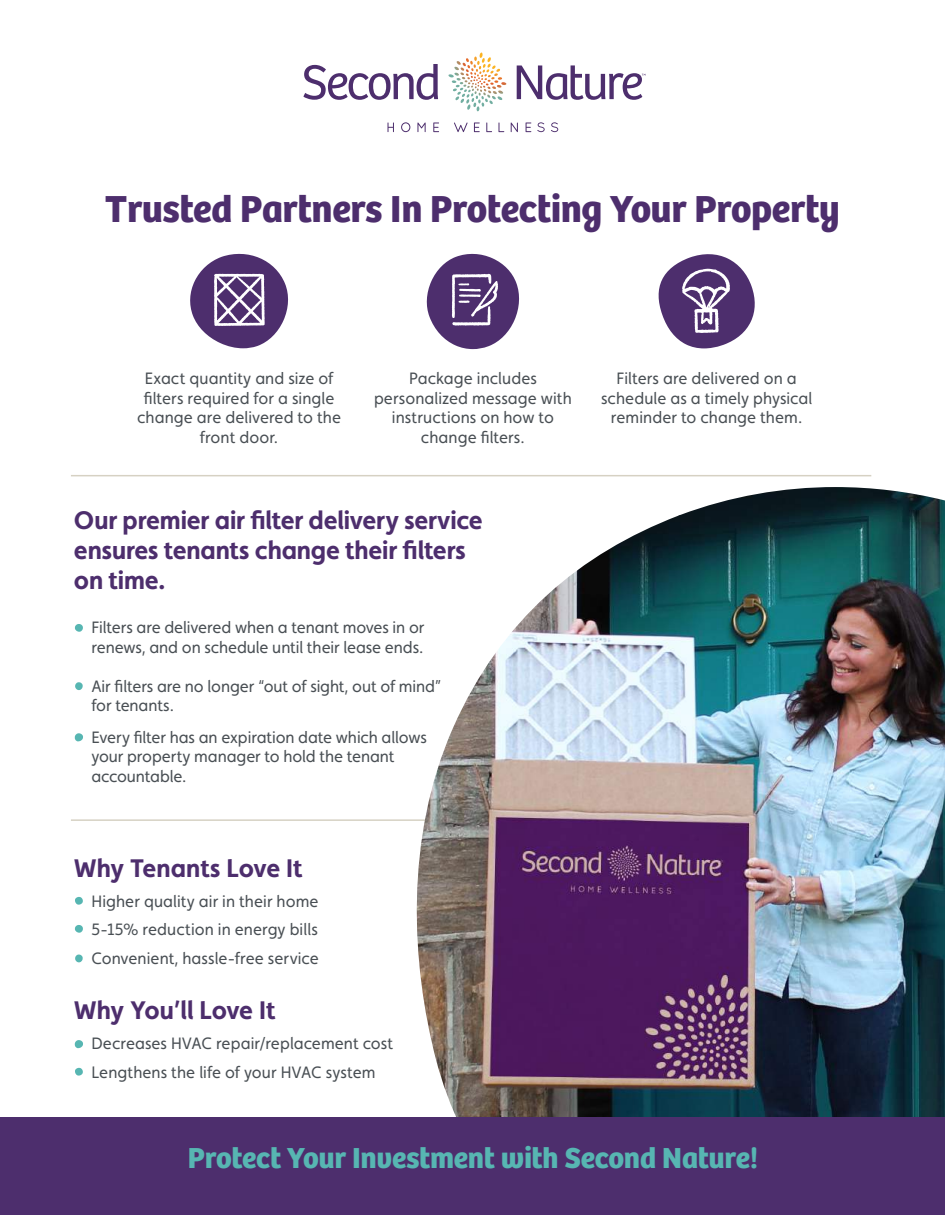
<style>
.page{position:relative;width:945px;height:1215px;background:#fff}
.page>*{position:absolute;margin:0;border:0;box-sizing:border-box;transform-origin:0 0}
.t1{font:700 39px "Bree";letter-spacing:-.01em;color:#4d2e6d}
.t2{font:700 30px "Bree";letter-spacing:-.01em;color:#57b6b2}
.t3{font:700 25.5px/30px "Faricy New";letter-spacing:-.005em;color:#4d2e6d}
.t4{font:16.5px/19.5px "Faricy New";color:#494f54}
</style>
<div class="page">
<svg style="left:388px;top:122px;width:6px;height:10px"></svg>
<svg style="left:401px;top:122px;width:9px;height:10px"></svg>
<svg style="left:417px;top:122px;width:9px;height:10px"></svg>
<svg style="left:433px;top:122px;width:6px;height:10px"></svg>
<svg style="left:454px;top:122px;width:14px;height:10px"></svg>
<svg style="left:474px;top:122px;width:6px;height:10px"></svg>
<svg style="left:486px;top:122px;width:6px;height:10px"></svg>
<svg style="left:498px;top:122px;width:6px;height:10px"></svg>
<svg style="left:511px;top:122px;width:7px;height:10px"></svg>
<svg style="left:526px;top:122px;width:5px;height:10px"></svg>
<svg style="left:537px;top:122px;width:8px;height:10px"></svg>
<svg style="left:551px;top:122px;width:7px;height:10px"></svg>
<svg style="left:303px;top:64px;width:135px;height:36px"></svg>
<svg style="left:448px;top:53px;width:58px;height:58px"></svg>
<svg style="left:517px;top:65px;width:128px;height:35px"></svg>
<hr style="left:71px;top:475px;width:800px;height:1px;background:#d6d1c3">
<hr style="left:71px;top:819px;width:800px;height:2px;background:#d6d1c3">
<svg style="left:75px;top:624px;width:8px;height:8px"></svg>
<svg style="left:75px;top:925px;width:8px;height:8px"></svg>
<svg style="left:75px;top:682px;width:8px;height:8px"></svg>
<svg style="left:75px;top:954px;width:8px;height:8px"></svg>
<svg style="left:75px;top:733px;width:8px;height:8px"></svg>
<svg style="left:75px;top:1040px;width:8px;height:8px"></svg>
<svg style="left:75px;top:897px;width:8px;height:8px"></svg>
<svg style="left:75px;top:1068px;width:8px;height:8px"></svg>
<img style="left:404px;top:487px;width:541px;height:630px">
<div style="left:0;top:1117px;width:945px;height:98px;background:#4d2e6d"></div>
<svg style="left:659px;top:254px;width:96px;height:94px"></svg>
<svg style="left:190px;top:254px;width:98px;height:94px"></svg>
<svg style="left:427px;top:254px;width:92px;height:95px"></svg>
<h1 class="t1" style="left:105px;top:186px;width:736px">Trusted Partners In Protecting Your Property</h1>
<p class="t4" style="left:137px;top:369px;width:205px;text-align:center">Exact quantity and size of filters required for a single change are delivered to the front door.</p>
<p class="t4" style="left:374px;top:369px;width:199px;text-align:center">Package includes personalized message with instructions on how to change filters.</p>
<p class="t4" style="left:601px;top:369px;width:213px;text-align:center">Filters are delivered on a schedule as a timely physical reminder to change them.</p>
<h3 class="t3" style="left:74px;top:505px;width:410px">Our premier air filter delivery service ensures tenants change their filters on time.</h3>
<p class="t4" style="left:91px;top:618px;width:335px">Filters are delivered when a tenant moves in or renews, and on schedule until their lease ends.</p>
<p class="t4" style="left:91px;top:676px;width:351px">Air filters are no longer “out of sight, out of mind” for tenants.</p>
<p class="t4" style="left:91px;top:727px;width:337px">Every filter has an expiration date which allows your property manager to hold the tenant accountable.</p>
<h3 class="t3" style="left:74px;top:853px;width:230px">Why Tenants Love It</h3>
<p class="t4" style="left:91px;top:887px;width:229px;line-height:28.5px;text-align:justify">Higher quality air in their home 5-15% reduction in energy bills Convenient, hassle-free service</p>
<h3 class="t3" style="left:74px;top:995px;width:203px">Why You’ll Love It</h3>
<p class="t4" style="left:91px;top:1029px;width:303px;line-height:28.5px">Decreases HVAC repair/replacement cost<br>Lengthens the life of your HVAC system</p>
<h2 class="t2" style="left:188px;top:1140px;width:572px">Protect Your Investment with Second Nature!</h2>
</div>
